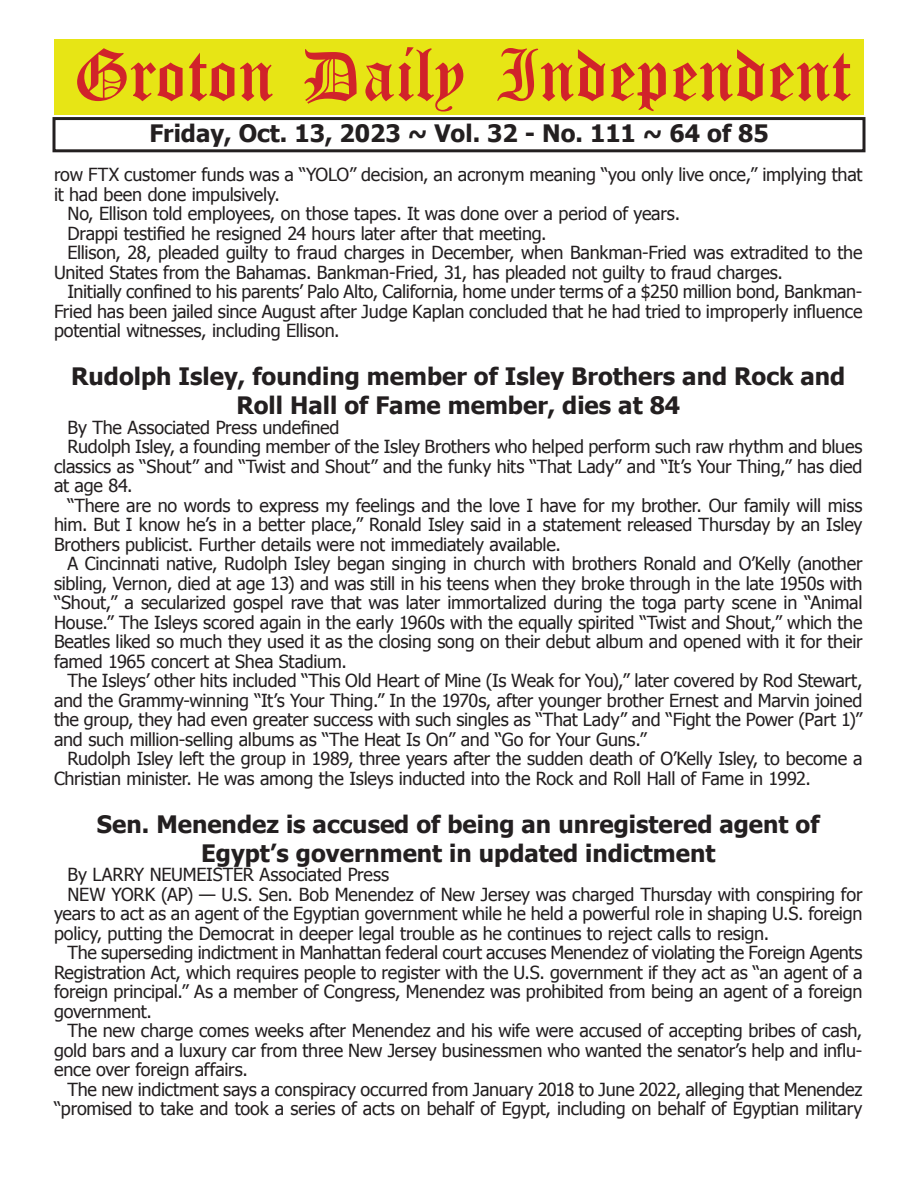
<style>
.page{position:relative;width:918px;height:1188px;background:#fff}
.page>*{position:absolute;margin:0;border:0;box-sizing:border-box;transform-origin:0 0}
.t1{font:54px "Old English Five";color:#d1232a}
.t2{font:700 24px/28.8px "Tahoma";color:#231f20;text-align:center}
.t3{font:18px "Tahoma";letter-spacing:-.015em;color:#231f20}
</style>
<div class="page">
<div style="left:52px;top:117px;width:814px;height:35px;border:3px solid #231f20"></div>
<div style="left:54px;top:40px;width:810px;height:75px;background:#e7e515"></div>
<h1 class="t1" style="left:73px;top:50px;width:779px">Groton Daily Independent</h1>
<h2 class="t2" style="left:149px;top:117px;width:621px">Friday, Oct. 13, 2023 ~ Vol. 32 - No. 111 ~ 64 of 85</h2>
<p class="t3" style="left:54px;top:163px;width:810px">row FTX customer funds was a “YOLO” decision, an acronym meaning “you only live once,” implying that</p>
<p class="t3" style="left:54px;top:182px;width:227px">it had been done impulsively.</p>
<p class="t3" style="left:68px;top:202px;width:614px">No, Ellison told employees, on those tapes. It was done over a period of years.</p>
<p class="t3" style="left:68px;top:221px;width:481px">Drappi testified he resigned 24 hours later after that meeting.</p>
<p class="t3" style="left:68px;top:241px;width:797px">Ellison, 28, pleaded guilty to fraud charges in December, when Bankman-Fried was extradited to the</p>
<p class="t3" style="left:54px;top:260px;width:731px">United States from the Bahamas. Bankman-Fried, 31, has pleaded not guilty to fraud charges.</p>
<p class="t3" style="left:68px;top:280px;width:797px">Initially confined to his parents’ Palo Alto, California, home under terms of a $250 million bond, Bankman-</p>
<p class="t3" style="left:54px;top:299px;width:810px">Fried has been jailed since August after Judge Kaplan concluded that he had tried to improperly influence</p>
<p class="t3" style="left:54px;top:319px;width:287px">potential witnesses, including Ellison.</p>
<h2 class="t2" style="left:71px;top:361px;width:776px">Rudolph Isley, founding member of Isley Brothers and Rock and<br>Roll Hall of Fame member, dies at 84</h2>
<p class="t3" style="left:68px;top:415px;width:274px">By The Associated Press undefined</p>
<p class="t3" style="left:68px;top:435px;width:797px">Rudolph Isley, a founding member of the Isley Brothers who helped perform such raw rhythm and blues</p>
<p class="t3" style="left:54px;top:454px;width:810px">classics as “Shout” and “Twist and Shout” and the funky hits “That Lady” and “It’s Your Thing,” has died</p>
<p class="t3" style="left:54px;top:474px;width:80px">at age 84.</p>
<p class="t3" style="left:68px;top:493px;width:796px">“There are no words to express my feelings and the love I have for my brother. Our family will miss</p>
<p class="t3" style="left:54px;top:513px;width:810px">him. But I know he’s in a better place,” Ronald Isley said in a statement released Thursday by an Isley</p>
<p class="t3" style="left:54px;top:532px;width:509px">Brothers publicist. Further details were not immediately available.</p>
<p class="t3" style="left:68px;top:552px;width:797px">A Cincinnati native, Rudolph Isley began singing in church with brothers Ronald and O’Kelly (another</p>
<p class="t3" style="left:54px;top:571px;width:810px">sibling, Vernon, died at age 13) and was still in his teens when they broke through in the late 1950s with</p>
<p class="t3" style="left:54px;top:591px;width:810px">“Shout,” a secularized gospel rave that was later immortalized during the toga party scene in “Animal</p>
<p class="t3" style="left:54px;top:610px;width:810px">House.” The Isleys scored again in the early 1960s with the equally spirited “Twist and Shout,” which the</p>
<p class="t3" style="left:54px;top:630px;width:810px">Beatles liked so much they used it as the closing song on their debut album and opened with it for their</p>
<p class="t3" style="left:54px;top:649px;width:295px">famed 1965 concert at Shea Stadium.</p>
<p class="t3" style="left:68px;top:669px;width:797px">The Isleys’ other hits included “This Old Heart of Mine (Is Weak for You),” later covered by Rod Stewart,</p>
<p class="t3" style="left:54px;top:688px;width:810px">and the Grammy-winning “It’s Your Thing.” In the 1970s, after younger brother Ernest and Marvin joined</p>
<p class="t3" style="left:54px;top:708px;width:810px">the group, they had even greater success with such singles as “That Lady” and “Fight the Power (Part 1)”</p>
<p class="t3" style="left:54px;top:727px;width:594px">and such million-selling albums as “The Heat Is On” and “Go for Your Guns.”</p>
<p class="t3" style="left:68px;top:747px;width:797px">Rudolph Isley left the group in 1989, three years after the sudden death of O’Kelly Isley, to become a</p>
<p class="t3" style="left:54px;top:766px;width:759px">Christian minister. He was among the Isleys inducted into the Rock and Roll Hall of Fame in 1992.</p>
<h2 class="t2" style="left:97px;top:808px;width:724px">Sen. Menendez is accused of being an unregistered agent of<br>Egypt’s government in updated indictment</h2>
<p class="t3" style="left:68px;top:863px;width:323px">By LARRY NEUMEISTER Associated Press</p>
<p class="t3" style="left:68px;top:882px;width:797px">NEW YORK (AP) — U.S. Sen. Bob Menendez of New Jersey was charged Thursday with conspiring for</p>
<p class="t3" style="left:54px;top:902px;width:810px">years to act as an agent of the Egyptian government while he held a powerful role in shaping U.S. foreign</p>
<p class="t3" style="left:54px;top:921px;width:717px">policy, putting the Democrat in deeper legal trouble as he continues to reject calls to resign.</p>
<p class="t3" style="left:68px;top:941px;width:797px">The superseding indictment in Manhattan federal court accuses Menendez of violating the Foreign Agents</p>
<p class="t3" style="left:54px;top:960px;width:810px">Registration Act, which requires people to register with the U.S. government if they act as “an agent of a</p>
<p class="t3" style="left:54px;top:980px;width:810px">foreign principal.” As a member of Congress, Menendez was prohibited from being an agent of a foreign</p>
<p class="t3" style="left:54px;top:999px;width:100px">government.</p>
<p class="t3" style="left:68px;top:1019px;width:796px">The new charge comes weeks after Menendez and his wife were accused of accepting bribes of cash,</p>
<p class="t3" style="left:54px;top:1038px;width:810px">gold bars and a luxury car from three New Jersey businessmen who wanted the senator’s help and influ-</p>
<p class="t3" style="left:54px;top:1058px;width:195px">ence over foreign affairs.</p>
<p class="t3" style="left:68px;top:1077px;width:797px">The new indictment says a conspiracy occurred from January 2018 to June 2022, alleging that Menendez</p>
<p class="t3" style="left:54px;top:1097px;width:810px">“promised to take and took a series of acts on behalf of Egypt, including on behalf of Egyptian military</p>
</div>
